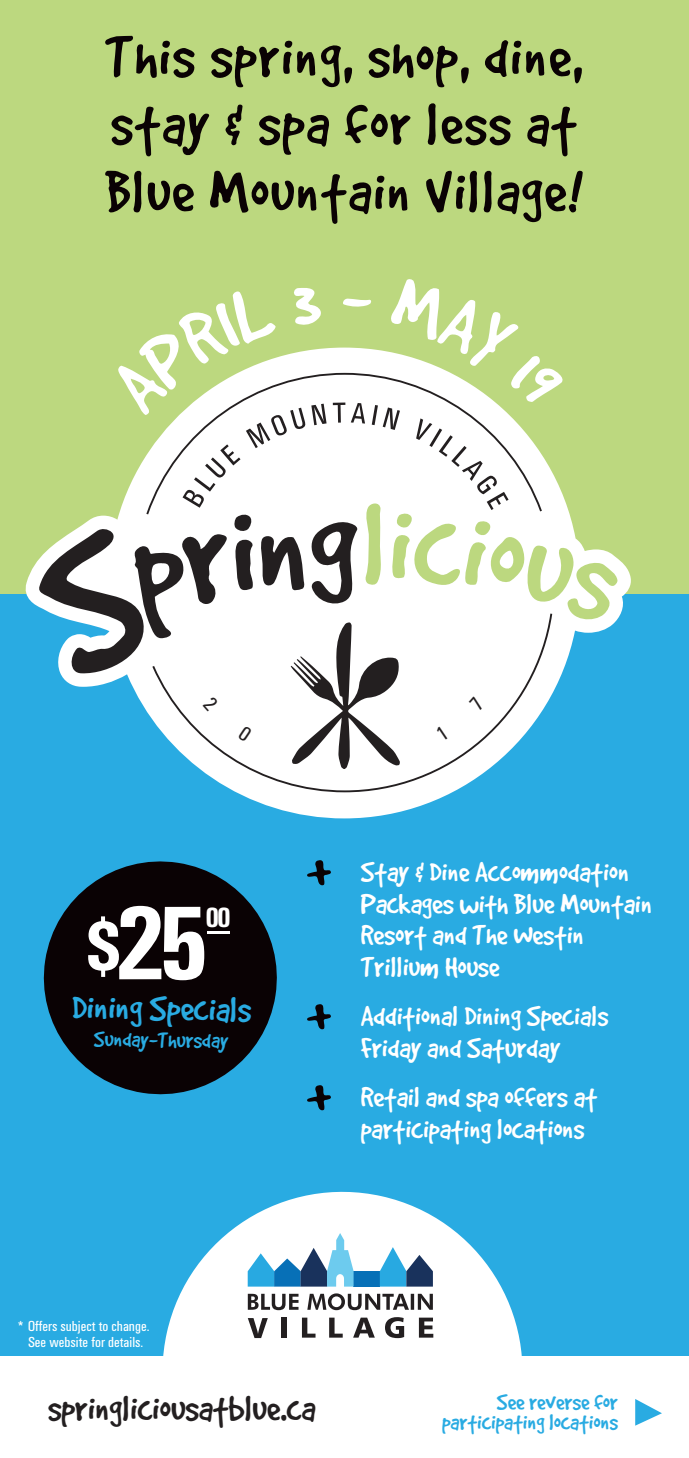
<style>
.page{position:relative;width:689px;height:1458px;background:#fff}
.page>*{position:absolute;margin:0;border:0;box-sizing:border-box;transform-origin:0 0}
.t1{font:108.67px "Univers U67";color:#fff}
.t2{font:76.5px "Good Dog Plain";color:#0a0204}
.t3{font:65.25px/67.5px "Good Dog Plain";letter-spacing:.025em;color:#0a0204;text-align:justify}
.t4{font:39.6px "Good Dog Plain";color:#231f20}
.t5{font:39.15px "Good Dog Plain";color:#29abe2}
.t6{font:31.5px/31.5px "Good Dog Plain";color:#fff}
.t7{font:28.8px "Univers U67";color:#fff}
.t8{font:24.75px/20.2px "Good Dog Plain";color:#29abe2;text-align:right}
.t9{font:24.53px "Good Dog Plain";color:#29abe2}
.t10{font:15.08px/16.4px "Univers U57";color:#fff;text-align:center}
.s1{font-size:80.33px}
</style>
<div class="page">
<div style="left:0;top:0;width:688px;height:597px;background:#bcd87f"></div>
<div style="left:0;top:594px;width:688px;height:864px;background:#29abe2"></div>
<svg style="left:163px;top:1191px;width:359px;height:165px;fill:#fff"></svg>
<div style="left:0;top:1356px;width:688px;height:102px;background:#fff"></div>
<svg style="left:25px;top:558px;width:606px;height:260px"></svg>
<svg style="left:152px;top:769px;width:400px;height:23px;fill:#fff"></svg>
<svg style="left:248px;top:1293px;width:185px;height:17px;background:#9c9b9b"></svg>
<svg style="left:248px;top:1318px;width:20px;height:20px"></svg>
<div style="left:281px;top:1318px;width:5px;height:20px;background:#231f20"></div>
<svg style="left:302px;top:1318px;width:13px;height:20px"></svg>
<svg style="left:329px;top:1318px;width:13px;height:20px"></svg>
<svg style="left:353px;top:1318px;width:22px;height:20px"></svg>
<svg style="left:385px;top:1317px;width:19px;height:21px"></svg>
<svg style="left:419px;top:1318px;width:14px;height:20px"></svg>
<div style="left:353px;top:1271px;width:27px;height:16px;background:#0770b7"></div>
<svg style="left:380px;top:1247px;width:53px;height:40px"></svg>
<svg style="left:248px;top:1233px;width:105px;height:54px;background:#9ac5dd"></svg>
<svg style="left:635px;top:1399px;width:26px;height:27px"></svg>
<svg style="left:43px;top:861px;width:234px;height:234px;fill:#0a0204"></svg>
<hr style="left:207px;top:931px;width:22px;height:2px;background:#fff">
<svg style="left:37px;top:347px;width:580px;height:422px"></svg>
<h3 class="t3" style="left:104px;top:29px;width:480px">This spring, shop, dine, stay &amp; spa for less at Blue Mountain Village!</h3>
<h1 class="t1" style="left:85px;top:871px;width:125px"><span class="s1">$</span>25</h1>
<p class="t7" style="left:206px;top:898px;width:26px">00</p>
<p class="t5" style="left:72px;top:994px;width:181px;rotate:1deg">Dining Specials</p>
<p class="t9" style="left:94px;top:1031px;width:136px;rotate:1deg">Sunday-Thursday</p>
<h2 class="t2" style="left:306px;top:849px;width:27px">+</h2>
<p class="t6" style="left:360px;top:859px;width:293px">Stay &amp; Dine Accommodation<br>Packages with Blue Mountain<br>Resort and The Westin<br>Trillium House</p>
<h2 class="t2" style="left:306px;top:993px;width:27px">+</h2>
<p class="t6" style="left:360px;top:1003px;width:249px">Additional Dining Specials<br>Friday and Saturday</p>
<h2 class="t2" style="left:306px;top:1074px;width:27px">+</h2>
<p class="t6" style="left:360px;top:1084px;width:238px">Retail and spa offers at participating locations</p>
<p class="t10" style="left:18px;top:1319px;width:133px">* Offers subject to change.<br>See website for details.</p>
<p class="t4" style="left:48px;top:1396px;width:269px">springliciousatblue.ca</p>
<p class="t8" style="left:442px;top:1394px;width:177px">See reverse for participating locations</p>
</div>
